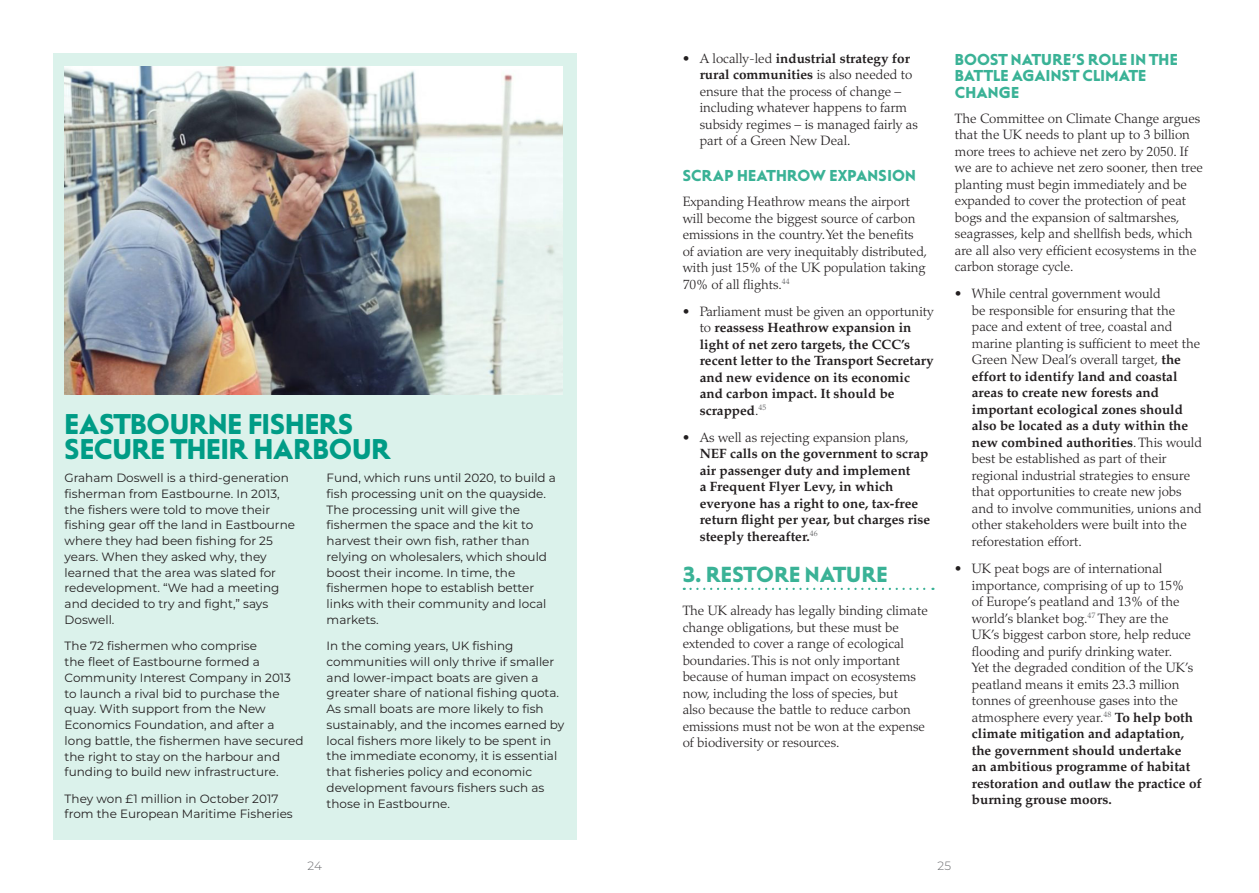
<style>
.page{position:relative;width:1259px;height:893px;background:#fff}
.page>*{position:absolute;margin:0;border:0;box-sizing:border-box;transform-origin:0 0}
.panel_-_head{font:28.5px/25.5px "Steagal Bo";color:#009c86}
.Head_2_-_green{font:21.75px "Steagal Bo";letter-spacing:.02em;color:#3ab296}
.Head_3_-_green{font:15.75px/16.5px "Steagal Bo";letter-spacing:.015em;color:#3ab296}
.BODY{font:300 13.5px/16.5px "Palatino LT Std";color:#231f20}
.t1{font:700 13.5px/16.5px "Palatino LT Std";color:#231f20}
.panel_body{font:12px/15.8px "Montserrat";color:#231f20}
.t2{font:300 12px "Montserrat";color:#6c6d70}
.s1{font-weight:700}
.s2{font-weight:300}
</style>
<div class="page">
<svg style="left:684px;top:588px;width:249px;height:2px"></svg>
<div style="left:53px;top:53px;width:523px;height:787px;background:#dbf2eb"></div>
<img style="left:65px;top:67px;width:497px;height:327px">
<p class="panel_-_head" style="left:65px;top:412px;width:327px">EASTBOURNE FISHERS<br>SECURE THEIR HARBOUR</p>
<p class="panel_body" style="left:65px;top:470px;width:232px">Graham Doswell is a third-generation fisherman from Eastbourne. In 2013, the fishers were told to move their fishing gear off the land in Eastbourne where they had been fishing for 25 years. When they asked why, they learned that the area was slated for redevelopment. “We had a meeting and decided to try and fight,” says<br>Doswell.</p>
<p class="panel_body" style="left:65px;top:638px;width:240px">The 72 fishermen who comprise<br>the fleet of Eastbourne formed a Community Interest Company in 2013 to launch a rival bid to purchase the quay. With support from the New Economics Foundation, and after a long battle, the fishermen have secured the right to stay on the harbour and funding to build new infrastructure.</p>
<p class="panel_body" style="left:65px;top:790px;width:230px">They won £1 million in October 2017 from the European Maritime Fisheries</p>
<p class="panel_body" style="left:327px;top:469px;width:231px">Fund, which runs until 2020, to build a fish processing unit on the quayside.<br>The processing unit will give the fishermen the space and the kit to harvest their own fish, rather than relying on wholesalers, which should boost their income. In time, the fishermen hope to establish better links with their community and local markets.</p>
<p class="panel_body" style="left:327px;top:638px;width:239px">In the coming years, UK fishing communities will only thrive if smaller and lower-impact boats are given a greater share of national fishing quota.<br>As small boats are more likely to fish sustainably, and the incomes earned by local fishers more likely to be spent in the immediate economy, it is essential that fisheries policy and economic development favours fishers such as those in Eastbourne.</p>
<p class="BODY" style="left:699px;top:50px;width:220px;text-indent:-17px">• A locally-led <span class="s1">industrial strategy for rural communities</span> is also needed to ensure that the process of change – including whatever happens to farm subsidy regimes – is managed fairly as part of a Green New Deal.</p>
<p class="Head_3_-_green" style="left:682px;top:168px;width:235px">SCRAP HEATHROW EXPANSION</p>
<p class="BODY" style="left:682px;top:193px;width:246px">Expanding Heathrow means the airport will become the biggest source of carbon emissions in the country. Yet the benefits of aviation are very inequitably distributed, with just 15% of the UK population taking 70% of all flights.<sup>44</sup></p>
<p class="t1" style="left:699px;top:303px;width:235px;text-indent:-17px"><span class="s2">• Parliament must be given an opportunity to</span> reassess Heathrow expansion in light of net zero targets, the CCC’s recent letter to the Transport Secretary and new evidence on its economic and carbon impact. It should be scrapped<span class="s2">.</span><sup>45</sup></p>
<p class="t1" style="left:699px;top:429px;width:232px;text-indent:-17px"><span class="s2">• As well as rejecting expansion plans, </span>NEF calls on the government to scrap air passenger duty and implement<br>a Frequent Flyer Levy, in which everyone has a right to one, tax-free return flight per year, but charges rise steeply thereafter.<sup>46</sup></p>
<p class="Head_2_-_green" style="left:682px;top:562px;width:206px">3. RESTORE NATURE</p>
<p class="BODY" style="left:682px;top:603px;width:247px">The UK already has legally binding climate change obligations, but these must be extended to cover a range of ecological boundaries. This is not only important because of human impact on ecosystems now, including the loss of species, but<br>also because the battle to reduce carbon emissions must not be won at the expense of biodiversity or resources.</p>
<p class="Head_3_-_green" style="left:955px;top:51px;width:224px">BOOST NATURE’S ROLE IN THE<br>BATTLE AGAINST CLIMATE<br>CHANGE</p>
<p class="BODY" style="left:955px;top:110px;width:250px">The Committee on Climate Change argues that the UK needs to plant up to 3 billion more trees to achieve net zero by 2050. If we are to achieve net zero sooner, then tree planting must begin immediately and be expanded to cover the protection of peat bogs and the expansion of saltmarshes, seagrasses, kelp and shellfish beds, which are all also very efficient ecosystems in the carbon storage cycle.</p>
<p class="BODY" style="left:972px;top:286px;width:231px;text-indent:-17px">• While central government would<br>be responsible for ensuring that the pace and extent of tree, coastal and marine planting is sufficient to meet the Green New Deal’s overall target, <span class="s1">the effort to identify land and coastal areas to create new forests and important ecological zones should also be located as a duty within the new combined authorities</span>. This would best be established as part of their regional industrial strategies to ensure that opportunities to create new jobs and to involve communities, unions and other stakeholders were built into the reforestation effort.</p>
<p class="BODY" style="left:972px;top:560px;width:231px;text-indent:-17px">• UK peat bogs are of international importance, comprising of up to 15%<br>of Europe’s peatland and 13% of the world’s blanket bog.<sup>47</sup> They are the<br>UK’s biggest carbon store, help reduce flooding and purify drinking water.<br>Yet the degraded condition of the UK’s peatland means it emits 23.3 million tonnes of greenhouse gases into the atmosphere every year.<sup>48</sup> <span class="s1">To help both climate mitigation and adaptation, the government should undertake<br>an ambitious programme of habitat restoration and outlaw the practice of burning grouse moors.</span></p>
<p class="t2" style="left:308px;top:857px;width:16px">24</p>
<p class="t2" style="left:937px;top:857px;width:15px">25</p>
</div>
